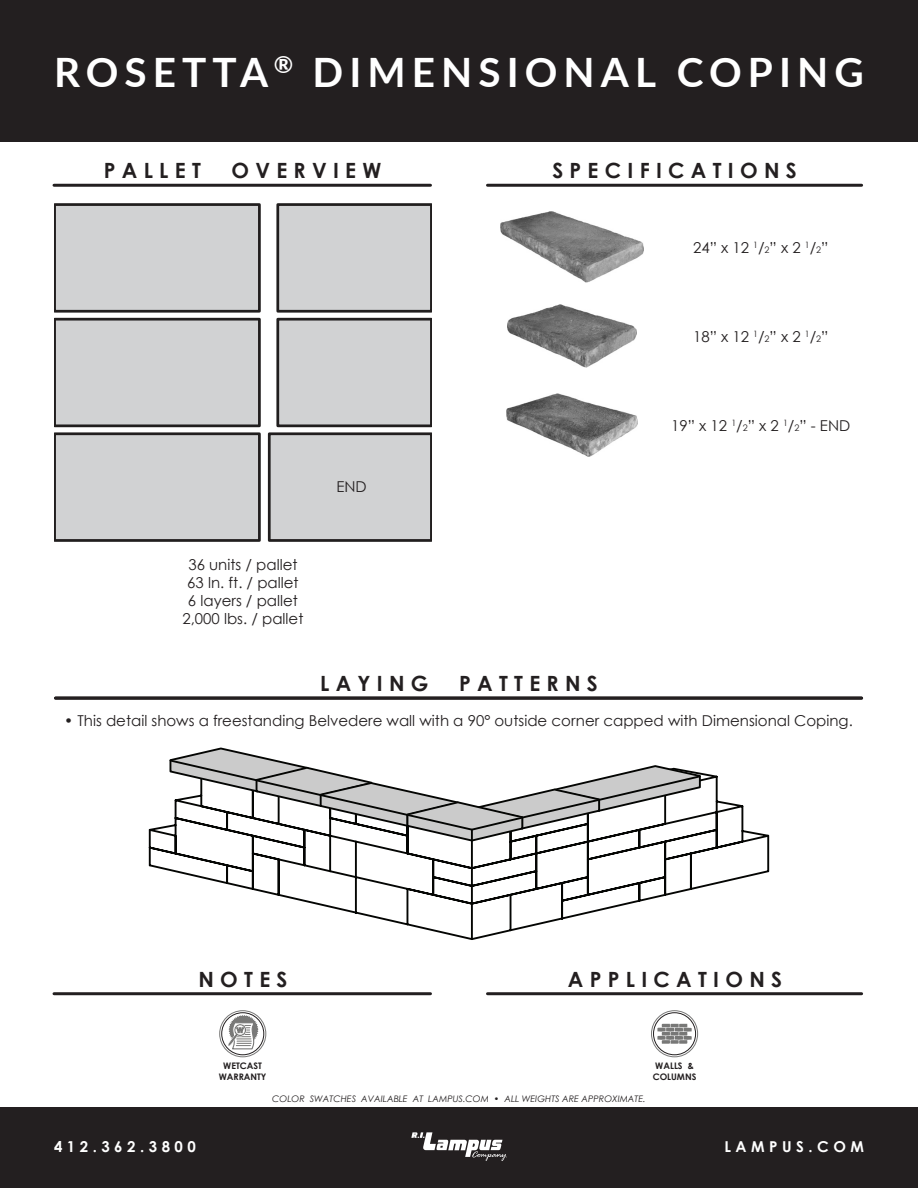
<style>
.page{position:relative;width:918px;height:1188px;background:#fff}
.page>*{position:absolute;margin:0;border:0;box-sizing:border-box;transform-origin:0 0}
.t1{font:700 40.5px "Lato";letter-spacing:.15em;color:#fff}
.t2{font:700 21px "Century Gothic";letter-spacing:.3em;color:#231f20}
.t3{font:15px "Century Gothic";color:#231f20}
.t4{font:700 15px "Century Gothic";letter-spacing:.3em;color:#fff}
.t5{font:italic 9px "Century Gothic";color:#231f20}
.t6{font:700 9px "Century Gothic";color:#231f20}
.s1{font-size:9px}
</style>
<div class="page">
<div style="left:0;top:1107px;width:918px;height:81px;background:#231f20"></div>
<div style="left:0;top:0;width:918px;height:142px;background:#231f20"></div>
<img style="left:500px;top:212px;width:143px;height:70px">
<img style="left:507px;top:305px;width:129px;height:62px">
<img style="left:506px;top:394px;width:131px;height:62px">
<hr style="left:54px;top:184px;width:376px;height:3px;background:#231f20">
<hr style="left:54px;top:992px;width:376px;height:3px;background:#231f20">
<hr style="left:488px;top:184px;width:374px;height:3px;background:#231f20">
<hr style="left:488px;top:992px;width:374px;height:3px;background:#231f20">
<div style="left:55px;top:205px;width:204px;height:106px;background:#d1d2d3"></div>
<div style="left:54px;top:203px;width:207px;height:110px;border:3px solid #211e1e"></div>
<div style="left:55px;top:319px;width:204px;height:107px;background:#d1d2d3"></div>
<div style="left:54px;top:318px;width:207px;height:109px;border:3px solid #211e1e"></div>
<div style="left:55px;top:434px;width:204px;height:106px;background:#d1d2d3"></div>
<div style="left:54px;top:432px;width:207px;height:110px;border:3px solid #211e1e"></div>
<div style="left:278px;top:319px;width:153px;height:107px;background:#d1d2d3"></div>
<div style="left:276px;top:318px;width:156px;height:109px;border:3px solid #211e1e"></div>
<div style="left:278px;top:205px;width:153px;height:106px;background:#d1d2d3"></div>
<div style="left:276px;top:203px;width:156px;height:110px;border:3px solid #211e1e"></div>
<div style="left:269px;top:434px;width:162px;height:106px;background:#d1d2d3"></div>
<div style="left:268px;top:432px;width:164px;height:110px;border:3px solid #211e1e"></div>
<svg style="left:411px;top:1132px;width:96px;height:29px"></svg>
<div style="left:651px;top:1010px;width:47px;height:47px;border:1px solid #787877;border-radius:50%"></div>
<div style="left:653px;top:1012px;width:43px;height:43px;border:1px solid #231f20;border-radius:50%"></div>
<svg style="left:657px;top:1024px;width:35px;height:20px"></svg>
<svg style="left:149px;top:773px;width:620px;height:167px"></svg>
<svg style="left:168px;top:748px;width:534px;height:95px"></svg>
<hr style="left:56px;top:697px;width:806px;height:3px;background:#231f20">
<div style="left:219px;top:1010px;width:47px;height:47px;border:1px solid #787877;border-radius:50%"></div>
<div style="left:221px;top:1012px;width:43px;height:43px;border:1px solid #231f20;border-radius:50%"></div>
<svg style="left:227px;top:1016px;width:31px;height:34px"></svg>
<p class="t1" style="left:54px;top:42px;width:811px">ROSETTA<sup>®</sup> DIMENSIONAL COPING</p>
<p class="t2" style="left:104px;top:157px;width:99px">PALLET</p>
<p class="t2" style="left:232px;top:157px;width:151px">OVERVIEW</p>
<p class="t3" style="left:188px;top:555px;width:111px">36 units / pallet</p>
<p class="t3" style="left:187px;top:573px;width:113px">63 ln. ft. / pallet</p>
<p class="t3" style="left:188px;top:591px;width:112px">6 layers / pallet</p>
<p class="t3" style="left:183px;top:609px;width:122px">2,000 lbs. / pallet</p>
<p class="t3" style="left:336px;top:477px;width:32px">END</p>
<p class="t2" style="left:552px;top:157px;width:246px">SPECIFICATIONS</p>
<p class="t3" style="left:693px;top:238px;width:137px">24” x 12 <sup>1</sup>/<span class="s1">2</span>” x 2 <sup>1</sup>/<span class="s1">2</span>”</p>
<p class="t3" style="left:693px;top:327px;width:137px">18” x 12 <sup>1</sup>/<span class="s1">2</span>” x 2 <sup>1</sup>/<span class="s1">2</span>”</p>
<p class="t3" style="left:671px;top:416px;width:181px">19” x 12 <sup>1</sup>/<span class="s1">2</span>” x 2 <sup>1</sup>/<span class="s1">2</span>” - END</p>
<p class="t2" style="left:320px;top:670px;width:110px">LAYING</p>
<p class="t2" style="left:459px;top:670px;width:140px">PATTERNS</p>
<p class="t3" style="left:64px;top:711px;width:790px">• This detail shows a freestanding Belvedere wall with a 90° outside corner capped with Dimensional Coping.</p>
<p class="t2" style="left:198px;top:966px;width:91px">NOTES</p>
<p class="t6" style="left:223px;top:1060px;width:40px">WETCAST</p>
<p class="t6" style="left:219px;top:1071px;width:49px">WARRANTY</p>
<p class="t2" style="left:568px;top:966px;width:216px">APPLICATIONS</p>
<p class="t6" style="left:655px;top:1060px;width:40px">WALLS &amp;</p>
<p class="t6" style="left:653px;top:1071px;width:45px">COLUMNS</p>
<p class="t5" style="left:272px;top:1093px;width:375px">COLOR SWATCHES AVAILABLE AT LAMPUS.COM • ALL WEIGHTS ARE APPROXIMATE.</p>
<p class="t4" style="left:54px;top:1137px;width:143px">412.362.3800</p>
<p class="t4" style="left:725px;top:1137px;width:141px">LAMPUS.COM</p>
</div>
